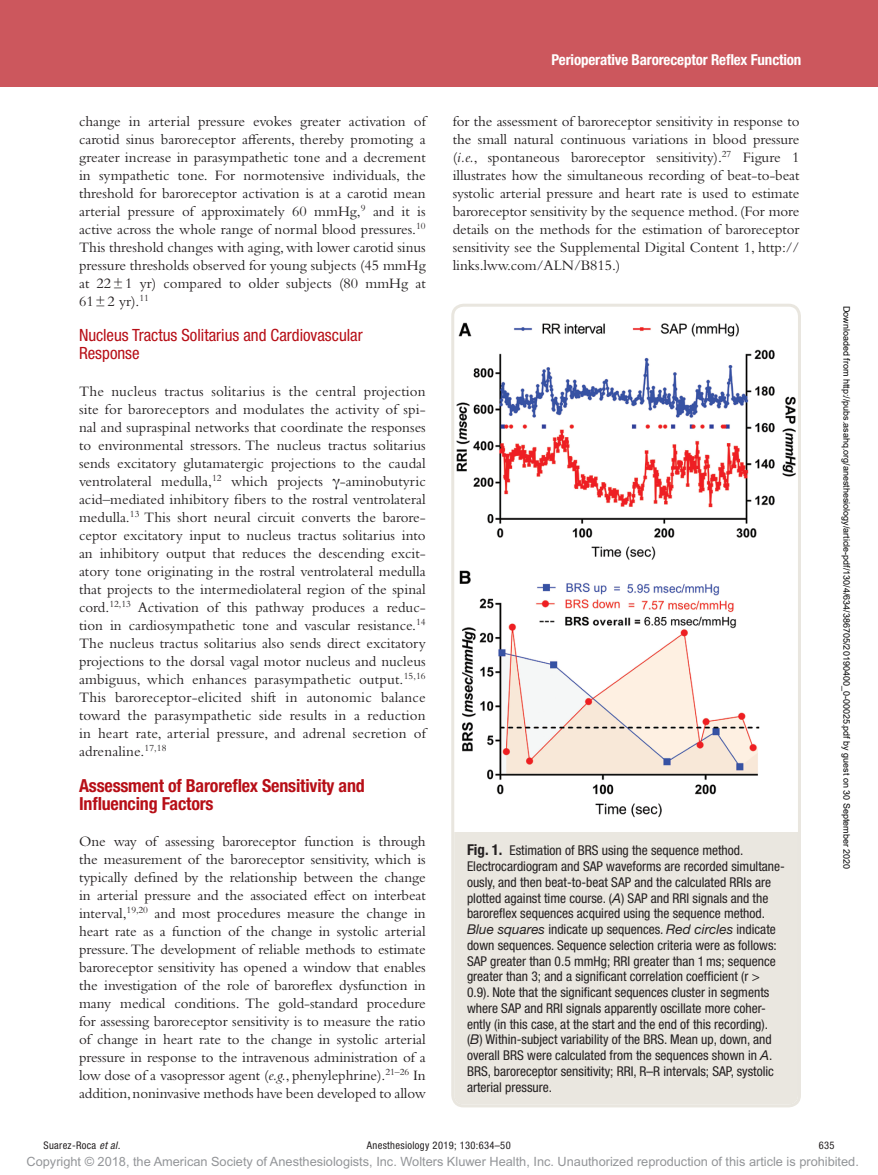
<style>
.page{position:relative;width:878px;height:1175px;background:#fff}
.page>*{position:absolute;margin:0;border:0;box-sizing:border-box;transform-origin:0 0}
.t1{font:700 condensed 18px/18px "Helvetica Neue LT Std";letter-spacing:-.01em;color:#b70f17}
.t2{font:condensed 16.8px/18px "Helvetica Neue LT Std";color:#b70f17}
.t3{font:15px/18px "Bembo Std";letter-spacing:-.005em;color:#231f20;text-align:justify}
.t4{font:700 condensed 15px "Helvetica Neue LT Std";letter-spacing:-.01em;color:#fff}
.t5{font:condensed 13.5px/15.8px "Helvetica Neue LT Std";color:#231f20}
.t6{font:12.75px "Arial MT Std";color:#939598}
.t7{font:condensed 10.5px "Helvetica Neue LT Std";letter-spacing:.03em;color:#231f20}
.t8{font:9px "Arial";color:#000}
.s1{font-family:"Gandhari Unicode"}
.s2{font-style:italic}
.s3{font-weight:700;font-size:15px}
.s4{font-style:italic;font-stretch:normal}
</style>
<div class="page">
<div style="left:0;top:0;width:878px;height:86px;background:#cc575d"></div>
<div style="left:454px;top:832px;width:344px;height:272px;background:#eae7e0"></div>
<img style="left:456px;top:322px;width:340px;height:495px">
<div style="left:451px;top:304px;width:350px;height:803px;border:3px solid #e9e6df;border-radius:11px"></div>
<p class="t3" style="left:79px;top:112px;width:348px">change in arterial pressure evokes greater activation of carotid sinus baroreceptor afferents, thereby promoting a greater increase in parasympathetic tone and a decrement in sympathetic tone. For normotensive individuals, the threshold for baroreceptor activation is at a carotid mean arterial pressure of approximately 60 mmHg,<sup>9</sup> and it is active across the whole range of normal blood pressures.<sup>10<br></sup>This threshold changes with aging, with lower carotid sinus pressure thresholds observed for young subjects (45 mmHg at 22±1 yr) compared to older subjects (80 mmHg at 61±2 yr).<sup>11</sup></p>
<p class="t2" style="left:79px;top:325px;width:285px">Nucleus Tractus Solitarius and Cardiovascular<br>Response</p>
<p class="t3" style="left:79px;top:382px;width:348px">The nucleus tractus solitarius is the central projection site for baroreceptors and modulates the activity of spi&shy;nal and supraspinal networks that coordinate the responses to environmental stressors. The nucleus tractus solitarius sends excitatory glutamatergic projections to the caudal ventrolateral medulla,<sup>12</sup> which projects <span class="s1">γ</span>-aminobutyric acid–mediated inhibitory fibers to the rostral ventrolateral medulla.<sup>13</sup> This short neural circuit converts the barore&shy;ceptor excitatory input to nucleus tractus solitarius into an inhibitory output that reduces the descending excit&shy;atory tone originating in the rostral ventrolateral medulla that projects to the intermediolateral region of the spinal cord.<sup>12,13</sup> Activation of this pathway produces a reduc&shy;tion in cardiosympathetic tone and vascular resistance.<sup>14<br></sup>The nucleus tractus solitarius also sends direct excitatory projections to the dorsal vagal motor nucleus and nucleus ambiguus, which enhances parasympathetic output.<sup>15,16<br></sup>This baroreceptor-elicited shift in autonomic balance toward the parasympathetic side results in a reduction in heart rate, arterial pressure, and adrenal secretion of adrenaline.<sup>17,18</sup></p>
<p class="t1" style="left:79px;top:776px;width:287px">Assessment of Baroreflex Sensitivity and<br>Influencing Factors</p>
<p class="t3" style="left:79px;top:832px;width:348px">One way of assessing baroreceptor function is through the measurement of the baroreceptor sensitivity, which is typically defined by the relationship between the change in arterial pressure and the associated effect on interbeat interval,<sup>19,20</sup> and most procedures measure the change in heart rate as a function of the change in systolic arterial pressure. The development of reliable methods to estimate baroreceptor sensitivity has opened a window that enables the investigation of the role of baroreflex dysfunction in many medical conditions. The gold-standard procedure for assessing baroreceptor sensitivity is to measure the ratio of change in heart rate to the change in systolic arterial pressure in response to the intravenous administration of a low dose of a vasopressor agent (<span class="s2">e.g.</span>, phenylephrine).<sup>21–26</sup> In addition, noninvasive methods have been developed to allow</p>
<p class="t4" style="left:551px;top:51px;width:251px">Perioperative Baroreceptor Reflex Function</p>
<p class="t3" style="left:453px;top:112px;width:348px">for the assessment of baroreceptor sensitivity in response to the small natural continuous variations in blood pressure (<span class="s2">i.e.</span>, spontaneous baroreceptor sensitivity).<sup>27</sup> Figure 1 illustrates how the simultaneous recording of beat-to-beat systolic arterial pressure and heart rate is used to estimate baroreceptor sensitivity by the sequence method. (For more details on the methods for the estimation of baroreceptor sensitivity see the Supplemental Digital Content 1, http:// links.lww.com/ALN/B815.)</p>
<p class="t5" style="left:467px;top:842px;width:319px"><span class="s3">Fig. 1.</span> Estimation of BRS using the sequence method.<br>Electrocardiogram and SAP waveforms are recorded simultane&shy;ously, and then beat-to-beat SAP and the calculated RRIs are plotted against time course. (<span class="s4">A</span>) SAP and RRI signals and the baroreflex sequences acquired using the sequence method.<br><span class="s4">Blue squares</span> indicate up sequences. <span class="s4">Red circles</span> indicate down sequences. Sequence selection criteria were as follows:<br>SAP greater than 0.5 mmHg; RRI greater than 1ms; sequence greater than 3; and a significant correlation coefficient (r &gt; 0.9). Note that the significant sequences cluster in segments where SAP and RRI signals apparently oscillate more coher&shy;ently (in this case, at the start and the end of this recording). (<span class="s4">B</span>) Within-subject variability of the BRS. Mean up, down, and overall BRS were calculated from the sequences shown in <span class="s4">A</span>.<br>BRS, baroreceptor sensitivity; RRI , R–R intervals; SAP, systolic arterial pressure.</p>
<p class="t8" style="left:850px;top:306px;width:565px;rotate:90deg">Downloaded from http://pubs.asahq.org/anesthesiology/article-pdf/130/4/634/386705/20190400_0-00025.pdf by guest on 30 September 2020</p>
<p class="t7" style="left:44px;top:1139px;width:78px">Suarez-Roca <span class="s2">et al.</span></p>
<p class="t7" style="left:367px;top:1139px;width:145px">Anesthesiology 2019; 130:634–50</p>
<p class="t7" style="left:818px;top:1139px;width:17px">635</p>
<p class="t6" style="left:27px;top:1154px;width:833px">Copyright © 2018, the American Society of Anesthesiologists, Inc. Wolters Kluwer Health, Inc. Unauthorized reproduction of this article is prohibited.</p>
</div>
